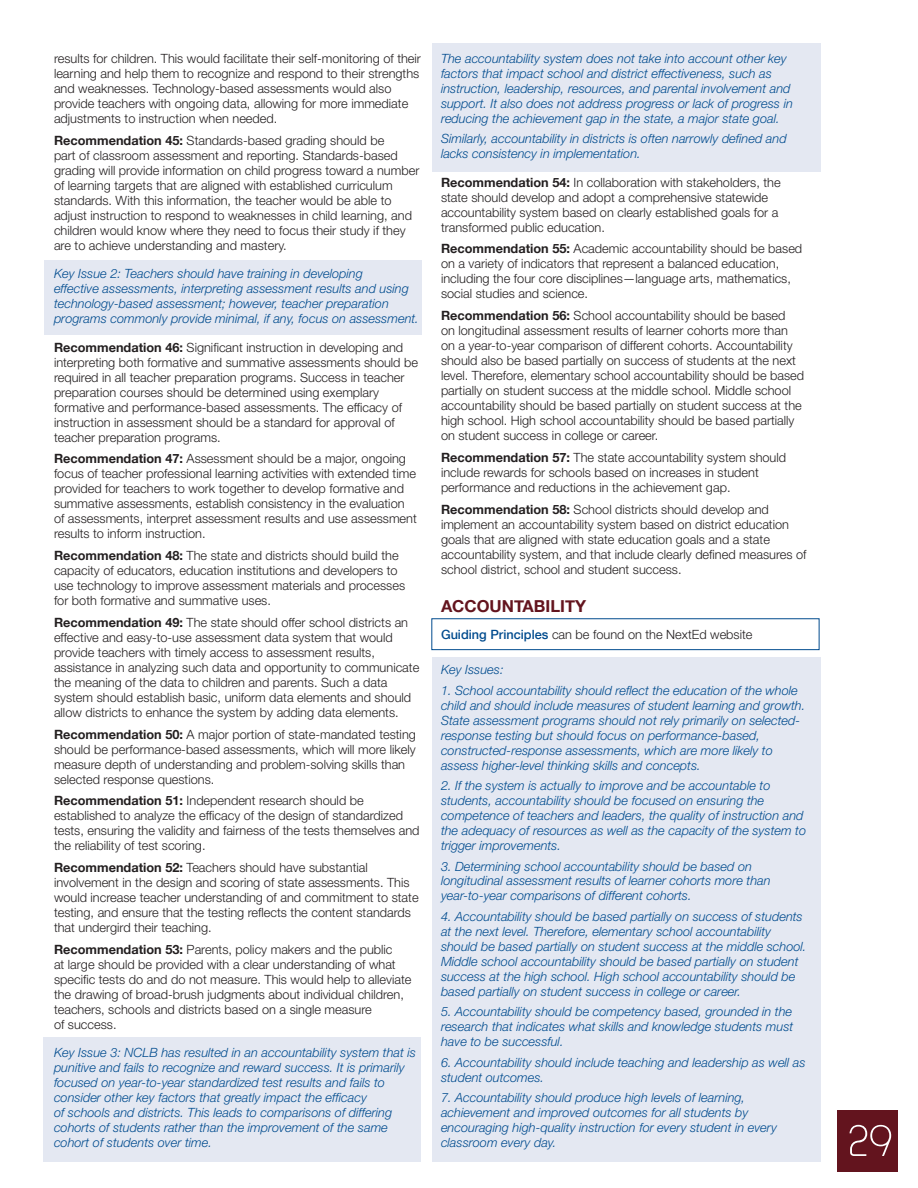
<style>
.page{position:relative;width:918px;height:1188px;background:#fff}
.page>*{position:absolute;margin:0;border:0;box-sizing:border-box;transform-origin:0 0}
.t1{font:52.5px "Asenine";color:#fff}
.t2{font:700 16.5px "Helvetica Neue";color:#63141e}
.t3{font:300 12.75px/15px "Helvetica Neue LT Std";color:#231f20}
.t4{font:italic 300 12.75px/15px "Helvetica Neue LT Std";color:#004b8e}
.s1{font-family:"Helvetica Neue";font-weight:700}
.s2{font-family:"Helvetica Neue";font-weight:500;color:#004b8e}
</style>
<div class="page">
<div style="left:837px;top:1110px;width:61px;height:61px;background:#63141e"></div>
<div style="left:432px;top:43px;width:389px;height:129px;background:#e4e8f2"></div>
<div style="left:432px;top:658px;width:389px;height:504px;background:#e4e8f2"></div>
<div style="left:431px;top:618px;width:388px;height:32px;border:1px solid #004b8e"></div>
<div style="left:43px;top:1038px;width:378px;height:124px;background:#e4e8f2"></div>
<div style="left:44px;top:260px;width:378px;height:75px;background:#e4e8f2"></div>
<p class="t3" style="left:54px;top:51px;width:368px">results for children. This would facilitate their self-monitoring of their learning and help them to recognize and respond to their strengths and weaknesses. Technology-based assessments would also provide teachers with ongoing data, allowing for more immediate adjustments to instruction when needed.</p>
<p class="t3" style="left:54px;top:133px;width:367px"><span class="s1">Recommendation 45:</span> Standards-based grading should be<br>part of classroom assessment and reporting. Standards-based grading will provide information on child progress toward a number of learning targets that are aligned with established curriculum standards. With this information, the teacher would be able to adjust instruction to respond to weaknesses in child learning, and children would know where they need to focus their study if they are to achieve understanding and mastery.</p>
<p class="t4" style="left:54px;top:266px;width:366px">Key Issue 2: Teachers should have training in developing<br>effective assessments, interpreting assessment results and using technology-based assessment; however, teacher preparation programs commonly provide minimal, if any, focus on assessment.</p>
<p class="t3" style="left:54px;top:339px;width:366px"><span class="s1">Recommendation 46:</span> Significant instruction in developing and interpreting both formative and summative assessments should be required in all teacher preparation programs. Success in teacher preparation courses should be determined using exemplary formative and performance-based assessments. The efficacy of instruction in assessment should be a standard for approval of teacher preparation programs.</p>
<p class="t3" style="left:54px;top:451px;width:364px"><span class="s1">Recommendation 47:</span> Assessment should be a major, ongoing focus of teacher professional learning activities with extended time provided for teachers to work together to develop formative and summative assessments, establish consistency in the evaluation of assessments, interpret assessment results and use assessment results to inform instruction.</p>
<p class="t3" style="left:54px;top:548px;width:353px"><span class="s1">Recommendation 48:</span> The state and districts should build the capacity of educators, education institutions and developers to use technology to improve assessment materials and processes for both formative and summative uses.</p>
<p class="t3" style="left:54px;top:615px;width:367px"><span class="s1">Recommendation 49:</span> The state should offer school districts an effective and easy-to-use assessment data system that would provide teachers with timely access to assessment results, assistance in analyzing such data and opportunity to communicate the meaning of the data to children and parents. Such a data system should establish basic, uniform data elements and should allow districts to enhance the system by adding data elements.</p>
<p class="t3" style="left:54px;top:726px;width:363px"><span class="s1">Recommendation 50:</span> A major portion of state-mandated testing should be performance-based assessments, which will more likely measure depth of understanding and problem-solving skills than selected response questions.</p>
<p class="t3" style="left:54px;top:793px;width:367px"><span class="s1">Recommendation 51:</span> Independent research should be established to analyze the efficacy of the design of standardized tests, ensuring the validity and fairness of the tests themselves and the reliability of test scoring.</p>
<p class="t3" style="left:54px;top:860px;width:366px"><span class="s1">Recommendation 52:</span> Teachers should have substantial involvement in the design and scoring of state assessments. This would increase teacher understanding of and commitment to state testing, and ensure that the testing reflects the content standards that undergird their teaching.</p>
<p class="t3" style="left:54px;top:942px;width:359px"><span class="s1">Recommendation 53:</span> Parents, policy makers and the public<br>at large should be provided with a clear understanding of what specific tests do and do not measure. This would help to alleviate the drawing of broad-brush judgments about individual children, teachers, schools and districts based on a single measure<br>of success.</p>
<p class="t4" style="left:54px;top:1045px;width:363px">Key Issue 3: NCLB has resulted in an accountability system that is punitive and fails to recognize and reward success. It is primarily focused on year-to-year standardized test results and fails to consider other key factors that greatly impact the efficacy<br>of schools and districts. This leads to comparisons of differing cohorts of students rather than the improvement of the same cohort of students over time.</p>
<p class="t4" style="left:441px;top:51px;width:353px">The accountability system does not take into account other key factors that impact school and district effectiveness, such as instruction, leadership, resources, and parental involvement and support. It also does not address progress or lack of progress in reducing the achievement gap in the state, a major state goal.</p>
<p class="t4" style="left:441px;top:131px;width:347px">Similarly, accountability in districts is often narrowly defined and lacks consistency in implementation.</p>
<p class="t3" style="left:441px;top:174px;width:341px"><span class="s1">Recommendation 54:</span> In collaboration with stakeholders, the state should develop and adopt a comprehensive statewide accountability system based on clearly established goals for a transformed public education.</p>
<p class="t3" style="left:441px;top:241px;width:363px"><span class="s1">Recommendation 55:</span> Academic accountability should be based on a variety of indicators that represent a balanced education, including the four core disciplines—language arts, mathematics, social studies and science.</p>
<p class="t3" style="left:441px;top:308px;width:365px"><span class="s1">Recommendation 56:</span> School accountability should be based<br>on longitudinal assessment results of learner cohorts more than on a year-to-year comparison of different cohorts. Accountability should also be based partially on success of students at the next level. Therefore, elementary school accountability should be based partially on student success at the middle school. Middle school accountability should be based partially on student success at the high school. High school accountability should be based partially on student success in college or career.</p>
<p class="t3" style="left:441px;top:450px;width:347px"><span class="s1">Recommendation 57:</span> The state accountability system should include rewards for schools based on increases in student performance and reductions in the achievement gap.</p>
<p class="t3" style="left:441px;top:501px;width:367px"><span class="s1">Recommendation 58:</span> School districts should develop and implement an accountability system based on district education goals that are aligned with state education goals and a state accountability system, and that include clearly defined measures of school district, school and student success.</p>
<p class="t2" style="left:441px;top:596px;width:147px">ACCOUNTABILITY</p>
<p class="t3" style="left:441px;top:627px;width:313px"><span class="s2">Guiding Principles</span> can be found on the NextEd website</p>
<p class="t4" style="left:441px;top:662px;width:64px">Key Issues:</p>
<p class="t4" style="left:441px;top:683px;width:366px">1. School accountability should reflect the education of the whole child and should include measures of student learning and growth.<br>State assessment programs should not rely primarily on selected&shy;response testing but should focus on performance-based, constructed-response assessments, which are more likely to assess higher-level thinking skills and concepts.</p>
<p class="t4" style="left:441px;top:778px;width:367px">2. If the system is actually to improve and be accountable to students, accountability should be focused on ensuring the competence of teachers and leaders, the quality of instruction and the adequacy of resources as well as the capacity of the system to trigger improvements.</p>
<p class="t4" style="left:441px;top:858px;width:331px">3. Determining school accountability should be based on longitudinal assessment results of learner cohorts more than year-to-year comparisons of different cohorts.</p>
<p class="t4" style="left:441px;top:909px;width:367px">4. Accountability should be based partially on success of students at the next level. Therefore, elementary school accountability should be based partially on student success at the middle school.<br>Middle school accountability should be based partially on student success at the high school. High school accountability should be based partially on student success in college or career.</p>
<p class="t4" style="left:441px;top:1004px;width:354px;text-align:justify">5. Accountability should be competency based, grounded in the research that indicates what skills and knowledge students must have to be successful.</p>
<p class="t4" style="left:441px;top:1054px;width:366px">6. Accountability should include teaching and leadership as well as student outcomes.</p>
<p class="t4" style="left:441px;top:1090px;width:338px">7. Accountability should produce high levels of learning, achievement and improved outcomes for all students by encouraging high-quality instruction for every student in every classroom every day.</p>
<h1 class="t1" style="left:849px;top:1114px;width:45px">29</h1>
</div>
